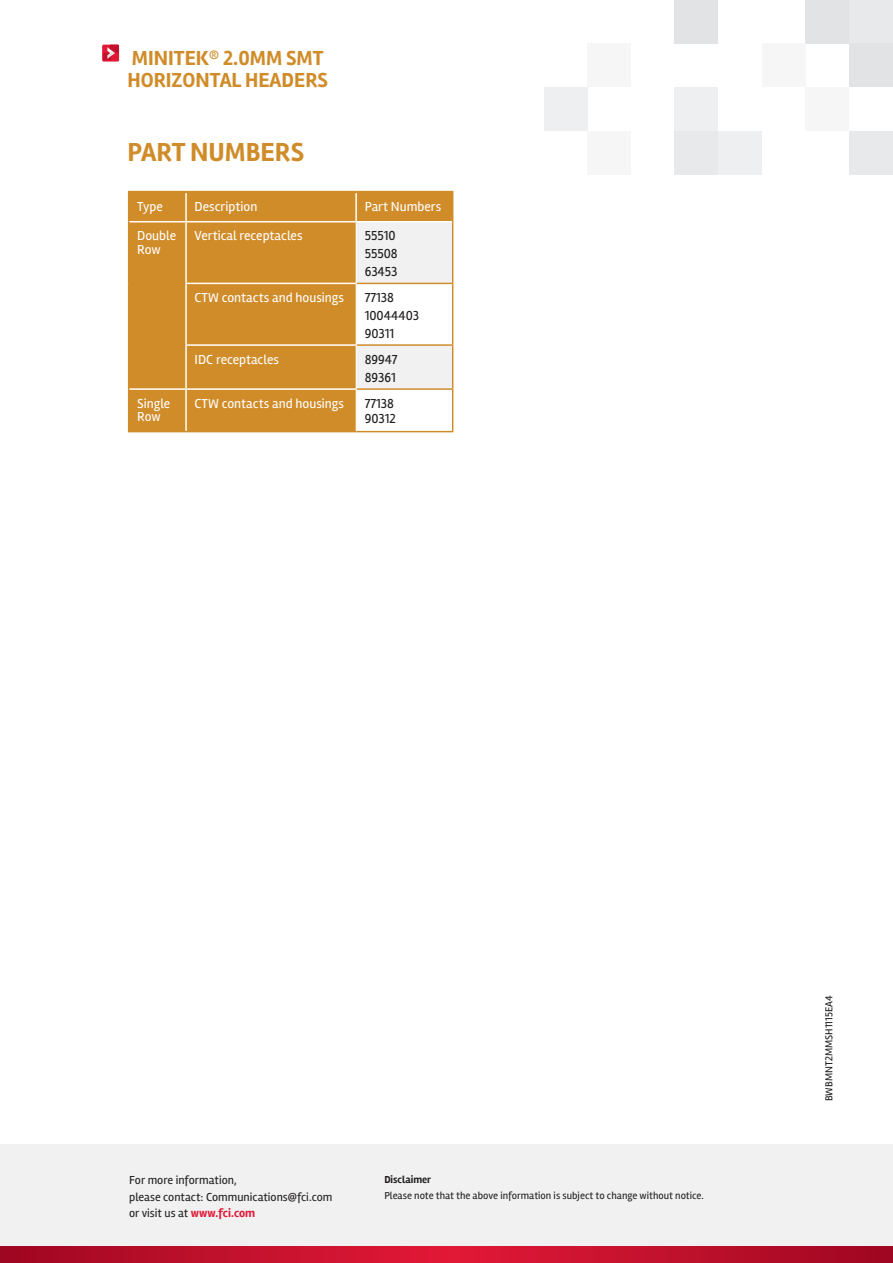
<style>
.page{position:relative;width:893px;height:1263px;background:#fff}
.page>*{position:absolute;margin:0;border:0;box-sizing:border-box;transform-origin:0 0}
.t1{font:700 27px "Rambla";color:#d08c29}
.t2{font:700 21px/21.3px "Rambla";color:#d08c29}
.t3{font:13.5px/13.5px "Rambla";color:#fff}
.t4{font:13.5px/18px "Rambla";color:#221f1f}
.t5{font:12px/16.5px "Rambla";color:#221f1f}
.t6{font:10.5px "Rambla";color:#221f1f}
.t7{font:700 10.5px "Rambla";color:#221f1f}
.s1{font-weight:700;color:#e31836}
</style>
<div class="page">
<div style="left:102px;top:45px;width:17px;height:17px;background:#e31836"></div>
<div style="left:103px;top:53px;width:8px;height:7px;background:#c4122e"></div>
<div style="left:111px;top:45px;width:8px;height:8px;background:#c4122e"></div>
<svg style="left:107px;top:47px;width:8px;height:12px"></svg>
<svg style="left:129px;top:193px;width:323px;height:238px;background:#d39438"></svg>
<hr style="left:128px;top:191px;width:58px;height:2px;background:#d08c29">
<hr style="left:186px;top:191px;width:170px;height:2px;background:#d08c29">
<hr style="left:356px;top:191px;width:97px;height:2px;background:#d08c29">
<hr style="left:357px;top:388px;width:96px;height:2px;background:#d08c29">
<hr style="left:128px;top:431px;width:58px;height:1px;background:#d08c29">
<hr style="left:186px;top:431px;width:170px;height:1px;background:#d08c29">
<hr style="left:356px;top:431px;width:97px;height:1px;background:#d08c29">
<hr style="left:452px;top:390px;width:1px;height:41px;background:#d08c29">
<svg style="left:128px;top:193px;width:1px;height:29px"></svg>
<hr style="left:128px;top:222px;width:1px;height:61px;background:#d08c29">
<hr style="left:128px;top:283px;width:1px;height:62px;background:#d08c29">
<hr style="left:128px;top:345px;width:1px;height:44px;background:#d08c29">
<hr style="left:128px;top:389px;width:1px;height:42px;background:#d08c29">
<hr style="left:129px;top:388px;width:57px;height:2px;background:#fff">
<hr style="left:355px;top:193px;width:2px;height:28px;background:#fff">
<hr style="left:185px;top:193px;width:2px;height:28px;background:#fff">
<hr style="left:185px;top:222px;width:2px;height:61px;background:#fff">
<hr style="left:185px;top:284px;width:2px;height:60px;background:#fff">
<hr style="left:185px;top:346px;width:2px;height:42px;background:#fff">
<hr style="left:185px;top:390px;width:2px;height:41px;background:#fff">
<hr style="left:185px;top:283px;width:171px;height:1px;background:#fff">
<hr style="left:185px;top:344px;width:171px;height:2px;background:#fff">
<hr style="left:186px;top:388px;width:170px;height:2px;background:#fff">
<svg style="left:356px;top:193px;width:97px;height:196px"></svg>
<hr style="left:356px;top:222px;width:1px;height:61px;background:#fff">
<hr style="left:356px;top:283px;width:1px;height:62px;background:#fff">
<hr style="left:356px;top:345px;width:1px;height:44px;background:#fff">
<hr style="left:356px;top:389px;width:1px;height:42px;background:#fff">
<hr style="left:129px;top:221px;width:57px;height:1px;background:#fff">
<hr style="left:186px;top:221px;width:170px;height:1px;background:#fff">
<hr style="left:356px;top:221px;width:96px;height:1px;background:#fff">
<img style="left:0;top:1245px;width:893px;height:18px">
<div style="left:805px;top:0;width:44px;height:44px;background:#e2e3e4"></div>
<div style="left:675px;top:0;width:43px;height:44px;background:#e2e3e4"></div>
<div style="left:587px;top:44px;width:44px;height:43px;background:#f6f6f7"></div>
<div style="left:762px;top:44px;width:43px;height:43px;background:#f6f6f7"></div>
<div style="left:544px;top:87px;width:43px;height:44px;background:#eeeff0"></div>
<div style="left:805px;top:87px;width:44px;height:44px;background:#f6f6f7"></div>
<div style="left:675px;top:87px;width:43px;height:44px;background:#eeeff0"></div>
<div style="left:587px;top:131px;width:44px;height:43px;background:#f6f6f7"></div>
<div style="left:718px;top:131px;width:44px;height:43px;background:#eeeff0"></div>
<div style="left:675px;top:131px;width:43px;height:43px;background:#e8e9ea"></div>
<div style="left:849px;top:0;width:44px;height:44px;background:#e8e9ea"></div>
<div style="left:849px;top:44px;width:44px;height:43px;background:#e2e3e4"></div>
<div style="left:849px;top:131px;width:44px;height:43px;background:#e8e9ea"></div>
<div style="left:0;top:1144px;width:893px;height:101px;background:#f1f1f2"></div>
<h2 class="t2" style="left:127px;top:49px;width:202px">MINITEK<sup>®</sup> 2.0MM SMT<br>HORIZONTAL HEADERS</h2>
<h1 class="t1" style="left:127px;top:141px;width:178px">PART NUMBERS</h1>
<p class="t3" style="left:137px;top:200px;width:27px">Type</p>
<p class="t3" style="left:195px;top:200px;width:64px">Description</p>
<p class="t3" style="left:365px;top:200px;width:78px">Part Numbers</p>
<p class="t3" style="left:137px;top:230px;width:41px">Double<br>Row</p>
<p class="t3" style="left:195px;top:230px;width:109px">Vertical receptacles</p>
<p class="t4" style="left:365px;top:228px;width:35px">55510<br>55508<br>63453</p>
<p class="t3" style="left:195px;top:292px;width:151px">CTW contacts and housings</p>
<p class="t4" style="left:365px;top:289px;width:56px">77138<br>10044403<br>90311</p>
<p class="t3" style="left:195px;top:353px;width:86px">IDC receptacles</p>
<p class="t4" style="left:365px;top:351px;width:35px">89947<br>89361</p>
<p class="t3" style="left:137px;top:397px;width:35px">Single<br>Row</p>
<p class="t3" style="left:195px;top:397px;width:151px">CTW contacts and housings</p>
<p class="t4" style="left:365px;top:397px;width:33px;line-height:15px">77138<br>90312</p>
<p class="t5" style="left:129px;top:1173px;width:205px">For more information,<br>please contact: Communications@fci.com or visit us at <span class="s1">www.fci.com</span></p>
<p class="t7" style="left:384px;top:1175px;width:48px">Disclaimer</p>
<p class="t6" style="left:384px;top:1191px;width:321px">Please note that the above information is subject to change without notice.</p>
<p class="t6" style="left:824px;top:1101px;width:107px;rotate:-90deg">BWBMNT2MMSH1115EA4</p>
</div>
